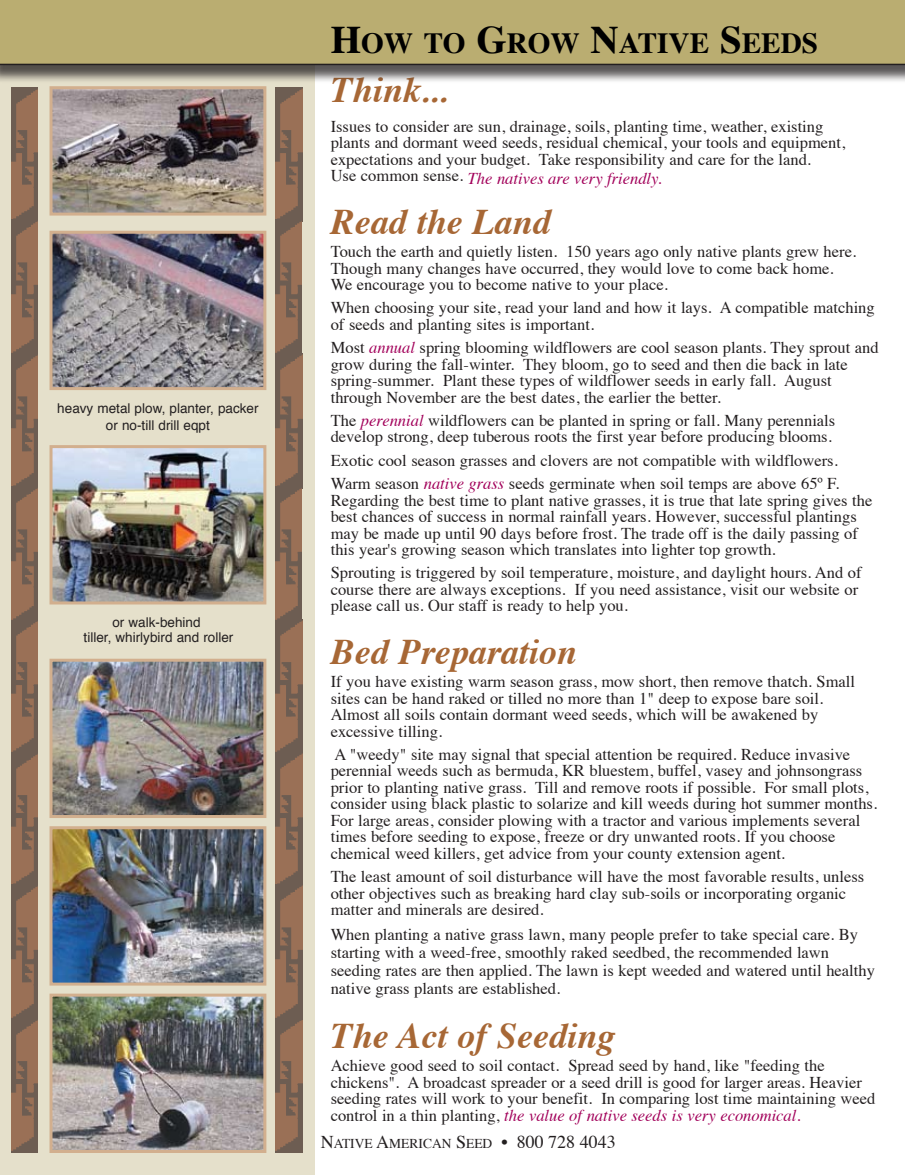
<style>
.page{position:relative;width:905px;height:1175px;background:#fff}
.page>*{position:absolute;margin:0;border:0;box-sizing:border-box;transform-origin:0 0}
.t1{font:italic 700 36px "Times";color:#a76735}
.t2{font:700 29.25px "Times";color:#000}
.t3{font:16.5px/16.5px "Times";color:#231f20}
.t4{font:italic 16.5px "Times";color:#a2005a}
.t5{font:13.5px/16.5px "Helvetica";color:#231f20;text-align:center}
.t6{font:13.5px "Times";color:#231f20}
.t7{font:700 11.25px "Times";letter-spacing:.1em;color:#231f20}
.s1{font-size:39px}
.s2{font-style:italic;color:#a2005a}
.s3{font-size:18px}
.s4{font-size:15px}
</style>
<div class="page">
<div style="left:0;top:0;width:314px;height:1174px;background:#e5e0cb"></div>
<img style="left:53px;top:662px;width:209px;height:152px">
<div style="left:49px;top:658px;width:217px;height:160px;border:3px solid #d2af8e"></div>
<img style="left:53px;top:830px;width:209px;height:151px">
<div style="left:49px;top:826px;width:217px;height:159px;border:3px solid #d2af8e"></div>
<img style="left:53px;top:997px;width:209px;height:152px">
<div style="left:49px;top:993px;width:217px;height:160px;border:3px solid #d2af8e"></div>
<div style="left:0;top:0;width:904px;height:84px;background:#231f20;opacity:.75"></div>
<div style="left:0;top:0;width:904px;height:65px;background:#baad71"></div>
<img style="left:276px;top:87px;width:27px;height:133px">
<img style="left:276px;top:220px;width:27px;height:269px">
<svg style="left:276px;top:220px;width:26px;height:134px;background:#886854"></svg>
<img style="left:276px;top:619px;width:27px;height:133px">
<svg style="left:276px;top:487px;width:26px;height:134px;background:#886854"></svg>
<img style="left:276px;top:886px;width:27px;height:266px">
<img style="left:276px;top:752px;width:27px;height:134px">
<svg style="left:276px;top:884px;width:26px;height:135px;background:#886854"></svg>
<img style="left:11px;top:87px;width:26px;height:133px">
<img style="left:11px;top:354px;width:26px;height:133px">
<svg style="left:11px;top:220px;width:26px;height:134px;background:#886854"></svg>
<img style="left:11px;top:621px;width:26px;height:131px">
<svg style="left:11px;top:487px;width:26px;height:134px;background:#886854"></svg>
<img style="left:11px;top:1019px;width:26px;height:133px">
<svg style="left:11px;top:752px;width:26px;height:132px;background:#886854"></svg>
<svg style="left:11px;top:884px;width:26px;height:135px;background:#886854"></svg>
<img style="left:53px;top:90px;width:209px;height:121px">
<div style="left:49px;top:86px;width:217px;height:129px;border:3px solid #d2af8e"></div>
<img style="left:53px;top:449px;width:209px;height:151px">
<div style="left:49px;top:445px;width:217px;height:159px;border:3px solid #d2af8e"></div>
<img style="left:53px;top:235px;width:209px;height:151px">
<div style="left:49px;top:231px;width:217px;height:159px;border:3px solid #d2af8e"></div>
<p class="t5" style="left:57px;top:401px;width:203px">heavy metal plow, planter, packer or no-till drill eqpt</p>
<p class="t5" style="left:84px;top:615px;width:151px;line-height:15px">or walk-behind<br>tiller, whirlybird and roller</p>
<h2 class="t2" style="left:331px;top:15px;width:486px"><span class="s1">H</span>OW TO <span class="s1">G</span>ROW <span class="s1">N</span>ATIVE <span class="s1">S</span>EEDS</h2>
<h1 class="t1" style="left:331px;top:56px;width:119px">Think...</h1>
<p class="t3" style="left:331px;top:117px;width:516px">Issues to consider are sun, drainage, soils, planting time, weather, existing plants and dormant weed seeds, residual chemical, your tools and equipment, expectations and your budget. Take responsibility and care for the land.</p>
<p class="t4" style="left:331px;top:164px;width:332px"><sup>Use</sup> <sup>common</sup> <sup>sense.</sup> The natives are very friendly.</p>
<h1 class="t1" style="left:331px;top:188px;width:221px">Read the Land</h1>
<p class="t3" style="left:331px;top:242px;width:527px">Touch the earth and quietly listen. 150 years ago only native plants grew here.<br>Though many changes have occurred, they would love to come back home.<br>We encourage you to become native to your place.</p>
<p class="t3" style="left:331px;top:298px;width:545px">When choosing your site, read your land and how it lays. A compatible matching of seeds and planting sites is important.</p>
<p class="t3" style="left:331px;top:338px;width:549px">Most <span class="s2">annual</span> spring blooming wildflowers are cool season plants. They sprout and grow during the fall-winter. They bloom, go to seed and then die back in late spring-summer. Plant these types of wildflower seeds in early fall. August through November are the best dates, the earlier the better.</p>
<p class="t3" style="left:331px;top:411px;width:506px">The <span class="s2">perennial</span> wildflowers can be planted in spring or fall. Many perennials develop strong, deep tuberous roots the first year before producing blooms.</p>
<p class="t3" style="left:331px;top:447px;width:510px;line-height:23.2px">Exotic cool season grasses and clovers are not compatible with wildflowers.<br>Warm season <span class="s2">native grass</span> seeds germinate when soil temps are above 65º F.</p>
<p class="t3" style="left:331px;top:490px;width:543px">Regarding the best time to plant native grasses, it is true that late spring gives the best chances of success in normal rainfall years. However, successful plantings may be made up until 90 days before frost. The trade off is the daily passing of this year's growing season which translates into lighter top growth.</p>
<p class="t3" style="left:331px;top:563px;width:532px">Sprouting is triggered by soil temperature, moisture, and daylight hours. And of course there are always exceptions. If you need assistance, visit our website or please call us. Our staff is ready to help you.</p>
<h1 class="t1" style="left:331px;top:618px;width:247px">Bed Preparation</h1>
<p class="t3" style="left:331px;top:672px;width:526px">If you have existing warm season grass, mow short, then remove thatch. Small sites can be hand raked or tilled no more than 1" deep to expose bare soil.<br>Almost all soils contain dormant weed seeds, which will be awakened by excessive tilling.</p>
<p class="t3" style="left:331px;top:744px;width:548px">A "weedy" site may signal that special attention be required. Reduce invasive perennial weeds such as bermuda, KR bluestem, buffel, vasey and johnsongrass prior to planting native grass. Till and remove roots if possible. For small plots, consider using black plastic to solarize and kill weeds during hot summer months.<br>For large areas, consider plowing with a tractor and various implements several times before seeding to expose, freeze or dry unwanted roots. If you choose chemical weed killers, get advice from your county extension agent.</p>
<p class="t3" style="left:331px;top:867px;width:535px">The least amount of soil disturbance will have the most favorable results, unless other objectives such as breaking hard clay sub-soils or incorporating organic matter and minerals are desired.</p>
<p class="t3" style="left:331px;top:924px;width:545px;line-height:18px">When planting a native grass lawn, many people prefer to take special care. By starting with a weed-free, smoothly raked seedbed, the recommended lawn seeding rates are then applied. The lawn is kept weeded and watered until healthy native grass plants are established.</p>
<h1 class="t1" style="left:331px;top:1002px;width:286px">The Act of Seeding</h1>
<p class="t3" style="left:331px;top:1056px;width:546px">Achieve good seed to soil contact. Spread seed by hand, like "feeding the chickens". A broadcast spreader or a seed drill is good for larger areas. Heavier seeding rates will work to your benefit. In comparing lost time maintaining weed control in a thin planting, <span class="s2">the value of native seeds is very economical.</span></p>
<p class="t6" style="left:321px;top:1130px;width:296px"><span class="s3">N</span>ATIVE <span class="s3">A</span>MERICAN <span class="s3">S</span>EED <span class="s3">• 800 728 4043</span></p>
<p class="t7" style="left:329px;top:1132px;width:297px"><span class="s4">N</span>ATIVE <span class="s4">A</span>MERICAN <span class="s4">S</span>EED <span class="s4">• 800 728 4043</span></p>
</div>
